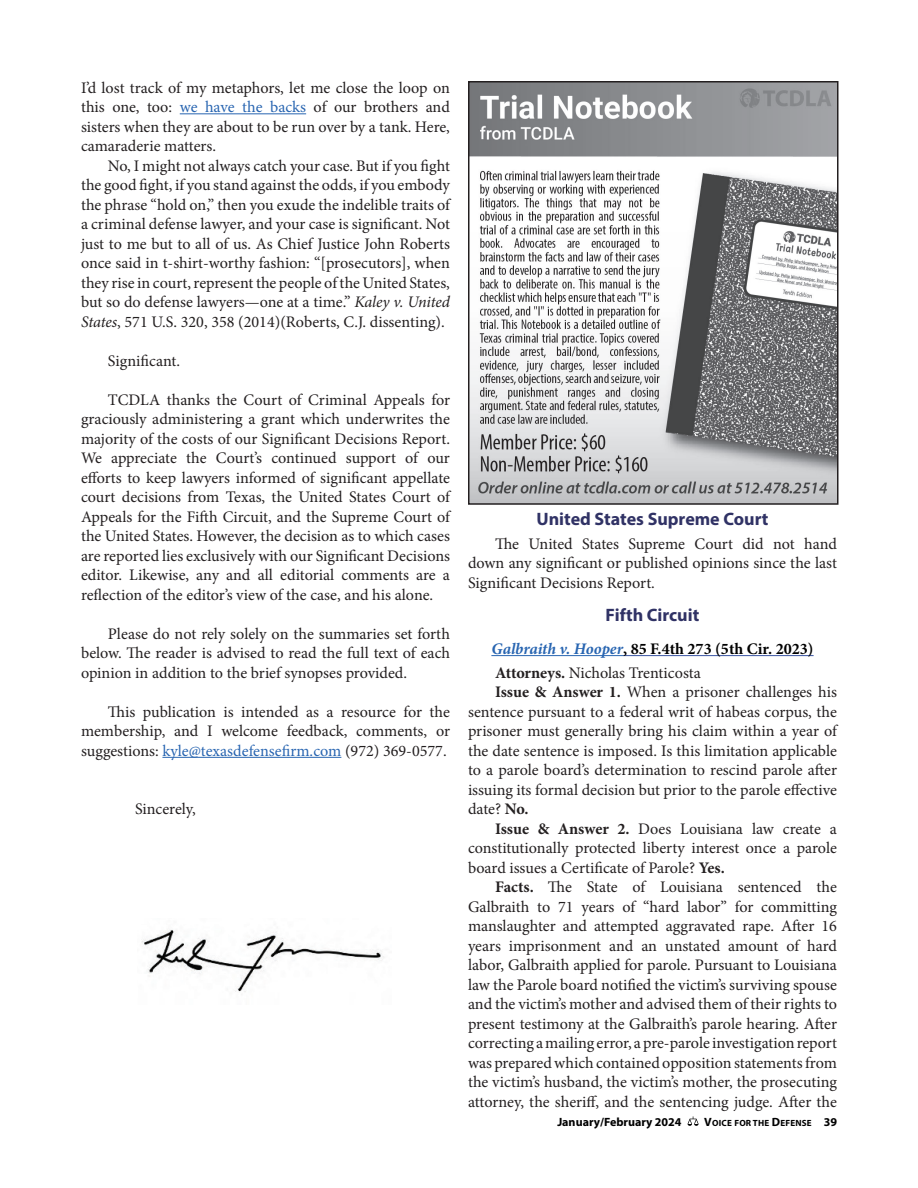
<style>
.page{position:relative;width:918px;height:1188px;background:#fff}
.page>*{position:absolute;margin:0;border:0;box-sizing:border-box;transform-origin:0 0}
.t1{font:700 18px "Myriad Pro";color:#303265}
.t2{font:16.2px/19.5px "Minion Pro";letter-spacing:-.005em;color:#231f20;text-align:justify}
.t3{font:700 16.2px/24px "Minion Pro";color:#000001}
.t4{font:700 12px "Myriad Pro";color:#000001}
.t5{font:700 9px "Myriad Pro";letter-spacing:.02em;color:#000001}
.s1{color:#2865b1}
.s2{font-style:italic}
.s3{font-style:italic;color:#2865b1}
.s4{color:#231f20}
.s5{font-weight:400;color:#231f20}
.s6{font-weight:700}
.s7{font-size:12px}
</style>
<div class="page">
<svg style="left:688px;top:1116px;width:11px;height:10px"></svg>
<hr style="left:180px;top:113px;width:126px;height:1px;background:#2865b1">
<hr style="left:162px;top:757px;width:179px;height:1px;background:#2865b1">
<img style="left:141px;top:930px;width:243px;height:62px">
<hr style="left:491px;top:655px;width:132px;height:1px;background:#2865b1">
<hr style="left:623px;top:655px;width:191px;height:1px;background:#3853a3">
<img style="left:471px;top:84px;width:364px;height:418px">
<div style="left:468px;top:81px;width:370px;height:424px;border:2px solid #231f20"></div>
<p class="t2" style="left:81px;top:78px;width:370px">I’d lost track of my metaphors, let me close the loop on this one, too: <span class="s1">we have the backs</span> of our brothers and sisters when they are about to be run over by a tank. Here, camaraderie matters.</p>
<p class="t2" style="left:81px;top:156px;width:371px;text-indent:27px">No, I might not always catch your case. But if you fight the good fight, if you stand against the odds, if you embody the phrase “hold on,” then you exude the indelible traits of a criminal defense lawyer, and your case is significant. Not just to me but to all of us. As Chief Justice John Roberts once said in t-shirt-worthy fashion: “[prosecutors], when they rise in court, represent the people of the United States, but so do defense lawyers—one at a time.” <span class="s2">Kaley v. United States</span>, 571 U.S. 320, 358 (2014)(Roberts, C.J. dissenting).</p>
<p class="t2" style="left:108px;top:351px;width:74px">Significant.</p>
<p class="t2" style="left:81px;top:390px;width:371px;text-indent:27px">TCDLA thanks the Court of Criminal Appeals for graciously administering a grant which underwrites the majority of the costs of our Significant Decisions Report.<br>We appreciate the Court’s continued support of our efforts to keep lawyers informed of significant appellate court decisions from Texas, the United States Court of Appeals for the Fifth Circuit, and the Supreme Court of the United States. However, the decision as to which cases are reported lies exclusively with our Significant Decisions editor. Likewise, any and all editorial comments are a reflection of the editor’s view of the case, and his alone.</p>
<p class="t2" style="left:81px;top:624px;width:371px;text-indent:27px">Please do not rely solely on the summaries set forth below. The reader is advised to read the full text of each opinion in addition to the brief synopses provided.</p>
<p class="t2" style="left:81px;top:702px;width:371px;text-indent:27px">This publication is intended as a resource for the membership, and I welcome feedback, comments, or suggestions: <span class="s1">kyle@texasdefensefirm.com</span> (972) 369-0577.</p>
<p class="t2" style="left:135px;top:799px;width:62px">Sincerely,</p>
<p class="t1" style="left:536px;top:507px;width:234px">United States Supreme Court</p>
<p class="t2" style="left:468px;top:534px;width:370px;text-indent:27px">The United States Supreme Court did not hand down any significant or published opinions since the last Significant Decisions Report.</p>
<p class="t1" style="left:606px;top:603px;width:95px">Fifth Circuit</p>
<p class="t3" style="left:491px;top:637px;width:324px"><span class="s3">Galbraith v. Hooper</span>, 85 F.4th 273 (5th Cir. 2023)<br><span class="s4">Attorneys.</span> <span class="s5">Nicholas Trenticosta</span></p>
<p class="t2" style="left:468px;top:683px;width:371px;text-indent:27px"><span class="s6">Issue &amp; Answer 1.</span> When a prisoner challenges his sentence pursuant to a federal writ of habeas corpus, the prisoner must generally bring his claim within a year of the date sentence is imposed. Is this limitation applicable to a parole board’s determination to rescind parole after issuing its formal decision but prior to the parole effective date? <span class="s6">No.</span></p>
<p class="t2" style="left:468px;top:819px;width:371px;text-indent:27px"><span class="s6">Issue &amp; Answer 2.</span> Does Louisiana law create a constitutionally protected liberty interest once a parole board issues a Certificate of Parole? <span class="s6">Yes.</span></p>
<p class="t2" style="left:468px;top:878px;width:371px;text-indent:27px"><span class="s6">Facts.</span> The State of Louisiana sentenced the Galbraith to 71 years of “hard labor” for committing manslaughter and attempted aggravated rape. After 16 years imprisonment and an unstated amount of hard labor, Galbraith applied for parole. Pursuant to Louisiana law the Parole board notified the victim’s surviving spouse and the victim’s mother and advised them of their rights to present testimony at the Galbraith’s parole hearing. After correcting a mailing error, a pre-parole investigation report was prepared which contained opposition statements from the victim’s husband, the victim’s mother, the prosecuting attorney, the sheriff, and the sentencing judge. After the</p>
<p class="t4" style="left:557px;top:1114px;width:126px">January/February 2024</p>
<p class="t5" style="left:704px;top:1117px;width:134px"><span class="s7">V</span>OICE FOR THE <span class="s7">D</span>EFENSE <span class="s7">39</span></p>
</div>
